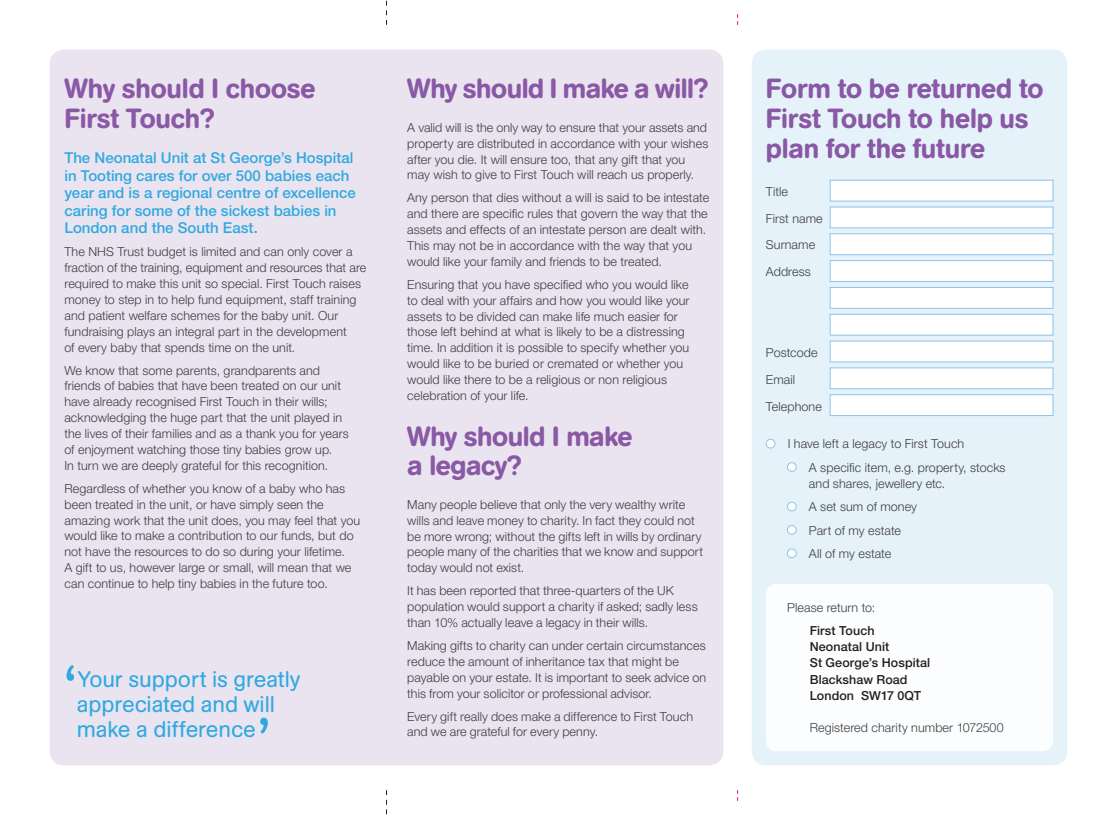
<style>
.page{position:relative;width:1117px;height:815px;background:#fff}
.page>*{position:absolute;margin:0;border:0;box-sizing:border-box;transform-origin:0 0}
.t1{font:62.5px "AG Book Rounded";color:#31a9e0}
.t2{font:500 27.5px/30px "AG Book Rounded";letter-spacing:-.005em;color:#8a59a5}
.t3{font:22.5px/25px "AG Book Rounded";letter-spacing:-.005em;color:#31a9e0}
.t4{font:500 15px/17.5px "Helvetica Neue";color:#31a9e0}
.t5{font:300 12.5px/15.9px "Helvetica Neue";letter-spacing:.005em;color:#3e3e3f}
.t6{font:500 12.5px/16.2px "Helvetica Neue";letter-spacing:.005em;color:#231f20}
</style>
<div class="page">
<div style="left:751px;top:50px;width:316px;height:715px;background:#e6f2fa;border-radius:14px"></div>
<div style="left:50px;top:50px;width:673px;height:715px;background:#eae4f0;border-radius:14px"></div>
<div style="left:765px;top:584px;width:287px;height:167px;background:#fff;border-radius:11px"></div>
<div style="left:766px;top:439px;width:8px;height:9px;background:#fff;border-radius:50%"></div>
<div style="left:765px;top:439px;width:10px;height:9px;border:1px solid #8bc4eb;border-radius:50%"></div>
<div style="left:787px;top:463px;width:9px;height:8px;background:#fff;border-radius:50%"></div>
<div style="left:787px;top:462px;width:9px;height:10px;border:1px solid #8bc4eb;border-radius:50%"></div>
<div style="left:787px;top:502px;width:9px;height:9px;background:#fff;border-radius:50%"></div>
<div style="left:787px;top:502px;width:9px;height:9px;border:1px solid #8bc4eb;border-radius:50%"></div>
<div style="left:787px;top:526px;width:9px;height:8px;background:#fff;border-radius:50%"></div>
<div style="left:787px;top:525px;width:9px;height:10px;border:1px solid #8bc4eb;border-radius:50%"></div>
<div style="left:787px;top:549px;width:9px;height:9px;background:#fff;border-radius:50%"></div>
<div style="left:787px;top:549px;width:9px;height:9px;border:1px solid #8bc4eb;border-radius:50%"></div>
<div style="left:829px;top:180px;width:223px;height:21px;background:#fff;border:1px solid #8bc4eb"></div>
<div style="left:829px;top:260px;width:223px;height:22px;background:#fff;border:1px solid #8bc4eb"></div>
<div style="left:829px;top:287px;width:223px;height:22px;background:#fff;border:1px solid #8bc4eb"></div>
<div style="left:829px;top:234px;width:223px;height:21px;background:#fff;border:1px solid #8bc4eb"></div>
<div style="left:829px;top:207px;width:223px;height:21px;background:#fff;border:1px solid #8bc4eb"></div>
<div style="left:829px;top:314px;width:223px;height:21px;background:#fff;border:1px solid #8bc4eb"></div>
<div style="left:829px;top:341px;width:223px;height:21px;background:#fff;border:1px solid #8bc4eb"></div>
<div style="left:829px;top:368px;width:223px;height:21px;background:#fff;border:1px solid #8bc4eb"></div>
<div style="left:829px;top:394px;width:223px;height:22px;background:#fff;border:1px solid #8bc4eb"></div>
<svg style="left:386px;top:0;width:1px;height:25px"></svg>
<svg style="left:386px;top:790px;width:1px;height:25px"></svg>
<p class="t2" style="left:64px;top:74px;width:252px">Why should I choose</p>
<p class="t2" style="left:64px;top:104px;width:152px">First Touch?</p>
<p class="t4" style="left:64px;top:149px;width:293px">The Neonatal Unit at St George’s Hospital in Tooting cares for over 500 babies each year and is a regional centre of excellence caring for some of the sickest babies in London and the South East.</p>
<p class="t5" style="left:64px;top:244px;width:303px">The NHS Trust budget is limited and can only cover a fraction of the training, equipment and resources that are required to make this unit so special. First Touch raises money to step in to help fund equipment, staff training and patient welfare schemes for the baby unit. Our fundraising plays an integral part in the development<br>of every baby that spends time on the unit.</p>
<p class="t5" style="left:64px;top:362px;width:286px">We know that some parents, grandparents and friends of babies that have been treated on our unit have already recognised First Touch in their wills; acknowledging the huge part that the unit played in the lives of their families and as a thank you for years of enjoyment watching those tiny babies grow up.<br>In turn we are deeply grateful for this recognition.</p>
<p class="t5" style="left:64px;top:480px;width:297px">Regardless of whether you know of a baby who has been treated in the unit, or have simply seen the amazing work that the unit does, you may feel that you would like to make a contribution to our funds, but do not have the resources to do so during your lifetime.<br>A gift to us, however large or small, will mean that we can continue to help tiny babies in the future too.</p>
<p class="t1" style="left:64px;top:652px;width:15px">‘</p>
<p class="t3" style="left:77px;top:667px;width:225px">Your support is greatly appreciated and will make a difference</p>
<p class="t1" style="left:257px;top:705px;width:14px">’</p>
<p class="t2" style="left:407px;top:74px;width:303px">Why should I make a will?</p>
<p class="t5" style="left:407px;top:119px;width:302px">A valid will is the only way to ensure that your assets and property are distributed in accordance with your wishes after you die. It will ensure too, that any gift that you may wish to give to First Touch will reach us properly.</p>
<p class="t5" style="left:407px;top:190px;width:303px">Any person that dies without a will is said to be intestate and there are specific rules that govern the way that the assets and effects of an intestate person are dealt with.<br>This may not be in accordance with the way that you would like your family and friends to be treated.</p>
<p class="t5" style="left:407px;top:276px;width:284px">Ensuring that you have specified who you would like to deal with your affairs and how you would like your assets to be divided can make life much easier for those left behind at what is likely to be a distressing time. In addition it is possible to specify whether you would like to be buried or cremated or whether you would like there to be a religious or non religious celebration of your life.</p>
<p class="t2" style="left:407px;top:423px;width:227px;line-height:28.8px">Why should I make a legacy?</p>
<p class="t5" style="left:407px;top:496px;width:297px">Many people believe that only the very wealthy write wills and leave money to charity. In fact they could not be more wrong; without the gifts left in wills by ordinary people many of the charities that we know and support today would not exist.</p>
<p class="t5" style="left:407px;top:583px;width:292px">It has been reported that three-quarters of the UK population would support a charity if asked; sadly less than 10% actually leave a legacy in their wills.</p>
<p class="t5" style="left:407px;top:637px;width:300px">Making gifts to charity can under certain circumstances reduce the amount of inheritance tax that might be payable on your estate. It is important to seek advice on this from your solicitor or professional advisor.</p>
<p class="t5" style="left:407px;top:708px;width:287px">Every gift really does make a difference to First Touch and we are grateful for every penny.</p>
<p class="t2" style="left:765px;top:74px;width:279px">Form to be returned to<br>First Touch to help us plan for the future</p>
<p class="t5" style="left:765px;top:183px;width:24px">Title</p>
<p class="t5" style="left:765px;top:210px;width:58px">First name</p>
<p class="t5" style="left:765px;top:237px;width:51px">Surname</p>
<p class="t5" style="left:765px;top:264px;width:47px">Address</p>
<p class="t5" style="left:765px;top:344px;width:53px">Postcode</p>
<p class="t5" style="left:765px;top:371px;width:31px">Email</p>
<p class="t5" style="left:765px;top:398px;width:57px">Telephone</p>
<p class="t5" style="left:787px;top:436px;width:178px">I have left a legacy to First Touch</p>
<p class="t5" style="left:808px;top:459px;width:198px;line-height:16.2px">A specific item, e.g. property, stocks and shares, jewellery etc.</p>
<p class="t5" style="left:808px;top:499px;width:109px">A set sum of money</p>
<p class="t5" style="left:808px;top:522px;width:93px">Part of my estate</p>
<p class="t5" style="left:808px;top:545px;width:84px">All of my estate</p>
<p class="t5" style="left:787px;top:599px;width:90px">Please return to:</p>
<p class="t6" style="left:809px;top:622px;width:122px">First Touch<br>Neonatal Unit<br>St George’s Hospital<br>Blackshaw Road<br>London SW17 0QT</p>
<p class="t5" style="left:809px;top:720px;width:195px">Registered charity number 1072500</p>
</div>
